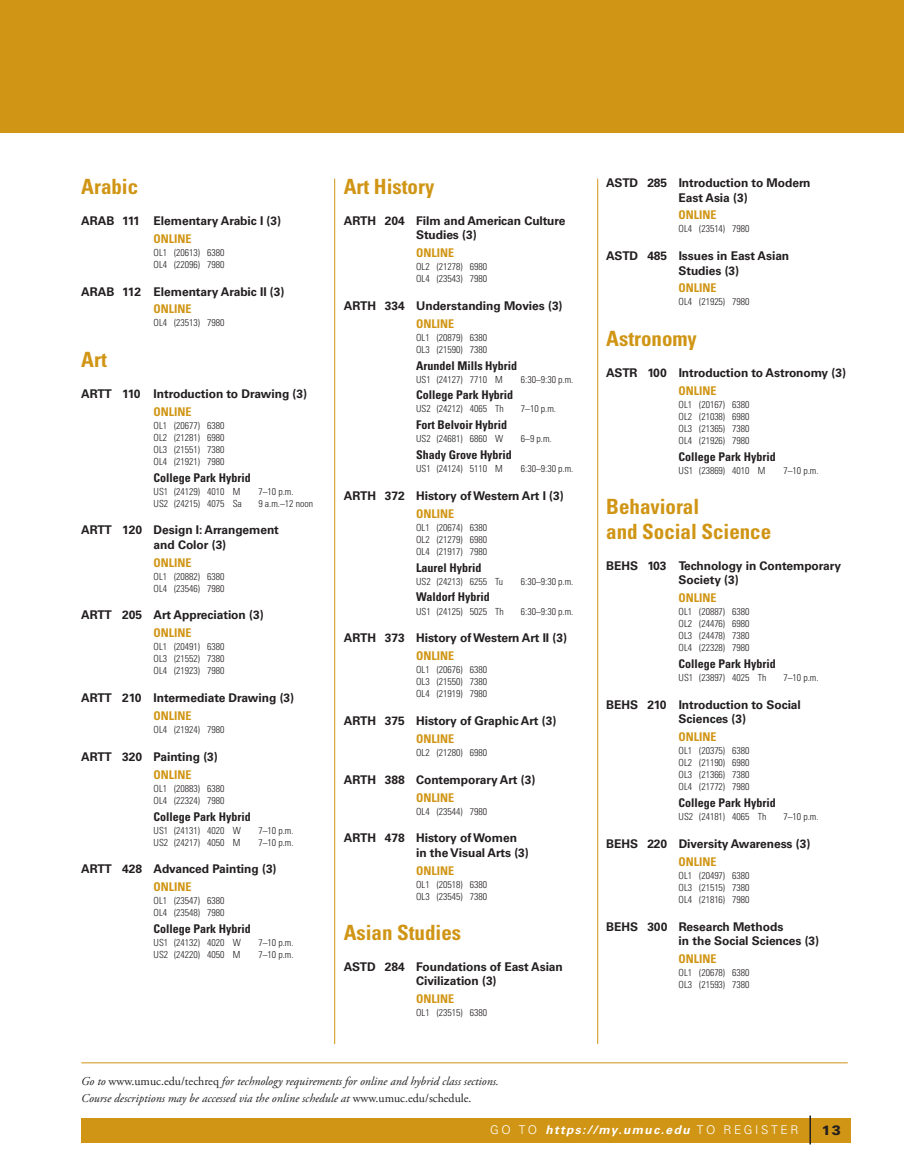
<style>
.page{position:relative;width:904px;height:1176px;background:#fff}
.page>*{position:absolute;margin:0;border:0;box-sizing:border-box;transform-origin:0 0}
.t1{font:700 condensed 21px/25.2px "Univers LT Std";color:#d09514}
.t2{font:900 13.5px "Univers LT Std";color:#231f20}
.t3{font:700 12px/14.2px "Univers LT Std";letter-spacing:-.005em;color:#231f20}
.t4{font:700 condensed 12px "Univers LT Std";color:#231f20}
.t5{font:italic 12px/17.7px "Adobe Garamond Pro";color:#231f20}
.t6{font:700 condensed 12px "Univers LT Std";color:#d09514}
.t7{font:italic 700 12px "Univers LT Std";letter-spacing:.115em;color:#fff}
.t8{font:300 condensed 9.75px/12px "Univers LT Std";color:#231f20}
.s1{font-style:normal}
.s2{font-weight:300;font-style:normal}
</style>
<div class="page">
<div style="left:0;top:0;width:904px;height:133px;background:#d09514"></div>
<div style="left:81px;top:1117px;width:770px;height:24px;background:#d09514"></div>
<hr style="left:809px;top:1115px;width:2px;height:29px;background:#231f20">
<hr style="left:81px;top:1062px;width:767px;height:1px;background:#d09514">
<hr style="left:334px;top:178px;width:1px;height:865px;background:#d09514">
<hr style="left:597px;top:178px;width:1px;height:865px;background:#d09514">
<h1 class="t1" style="left:81px;top:175px;width:58px">Arabic</h1>
<p class="t3" style="left:81px;top:214px;width:201px">ARAB 111 Elementary Arabic I (3)</p>
<p class="t6" style="left:154px;top:234px;width:39px">ONLINE</p>
<p class="t8" style="left:154px;top:247px;width:72px">OL1 (20613) 6380<br>OL4 (22096) 7980</p>
<p class="t3" style="left:81px;top:285px;width:205px">ARAB 112 Elementary Arabic II (3)</p>
<p class="t6" style="left:154px;top:304px;width:39px">ONLINE</p>
<p class="t8" style="left:154px;top:317px;width:72px">OL4 (23513) 7980</p>
<h1 class="t1" style="left:81px;top:348px;width:27px">Art</h1>
<p class="t3" style="left:81px;top:387px;width:227px">ARTT 110 Introduction to Drawing (3)</p>
<p class="t6" style="left:154px;top:406px;width:39px">ONLINE</p>
<p class="t8" style="left:154px;top:420px;width:72px;text-align:justify">OL1 (20677) 6380<br>OL2 (21281) 6980<br>OL3 (21551) 7380<br>OL4 (21921) 7980</p>
<p class="t4" style="left:154px;top:472px;width:99px">College Park Hybrid</p>
<p class="t8" style="left:154px;top:485px;width:88px">US1 (24129) 4010 M</p>
<p class="t8" style="left:258px;top:485px;width:37px">7–10 p.m.</p>
<p class="t8" style="left:154px;top:497px;width:90px">US2 (24215) 4075 Sa</p>
<p class="t8" style="left:258px;top:497px;width:56px">9 a.m.–12 noon</p>
<p class="t3" style="left:154px;top:523px;width:127px;text-indent:-72px">ARTT 120 Design I: Arrangement and Color (3)</p>
<p class="t6" style="left:154px;top:557px;width:39px">ONLINE</p>
<p class="t8" style="left:154px;top:570px;width:72px">OL1 (20882) 6380<br>OL4 (23546) 7980</p>
<p class="t3" style="left:81px;top:608px;width:184px">ARTT 205 Art Appreciation (3)</p>
<p class="t6" style="left:154px;top:628px;width:39px">ONLINE</p>
<p class="t8" style="left:154px;top:641px;width:72px;text-align:justify">OL1 (20491) 6380<br>OL3 (21552) 7380<br>OL4 (21923) 7980</p>
<p class="t3" style="left:81px;top:691px;width:214px">ARTT 210 Intermediate Drawing (3)</p>
<p class="t6" style="left:154px;top:710px;width:39px">ONLINE</p>
<p class="t8" style="left:154px;top:724px;width:72px">OL4 (21924) 7980</p>
<p class="t3" style="left:81px;top:750px;width:138px">ARTT 320 Painting (3)</p>
<p class="t6" style="left:154px;top:769px;width:39px">ONLINE</p>
<p class="t8" style="left:154px;top:782px;width:72px">OL1 (20883) 6380<br>OL4 (22324) 7980</p>
<p class="t4" style="left:154px;top:811px;width:99px">College Park Hybrid</p>
<p class="t8" style="left:154px;top:824px;width:89px">US1 (24131) 4020 W</p>
<p class="t8" style="left:258px;top:824px;width:37px">7–10 p.m.</p>
<p class="t8" style="left:154px;top:836px;width:88px">US2 (24217) 4050 M</p>
<p class="t8" style="left:258px;top:836px;width:37px">7–10 p.m.</p>
<p class="t3" style="left:81px;top:862px;width:197px">ARTT 428 Advanced Painting (3)</p>
<p class="t6" style="left:154px;top:882px;width:39px">ONLINE</p>
<p class="t8" style="left:154px;top:895px;width:72px">OL1 (23547) 6380<br>OL4 (23548) 7980</p>
<p class="t4" style="left:154px;top:923px;width:99px">College Park Hybrid</p>
<p class="t8" style="left:154px;top:937px;width:89px">US1 (24132) 4020 W</p>
<p class="t8" style="left:258px;top:937px;width:37px">7–10 p.m.</p>
<p class="t8" style="left:154px;top:949px;width:88px">US2 (24220) 4050 M</p>
<p class="t8" style="left:258px;top:949px;width:37px">7–10 p.m.</p>
<h1 class="t1" style="left:344px;top:175px;width:92px">Art History</h1>
<p class="t3" style="left:416px;top:214px;width:151px;text-indent:-72px">ARTH 204 Film and American Culture<br>Studies (3)</p>
<p class="t6" style="left:416px;top:248px;width:39px">ONLINE</p>
<p class="t8" style="left:416px;top:261px;width:72px">OL2 (21278) 6980<br>OL4 (23543) 7980</p>
<p class="t3" style="left:344px;top:299px;width:220px">ARTH 334 Understanding Movies (3)</p>
<p class="t6" style="left:416px;top:318px;width:39px">ONLINE</p>
<p class="t8" style="left:416px;top:332px;width:72px">OL1 (20879) 6380<br>OL3 (21590) 7380</p>
<p class="t4" style="left:416px;top:360px;width:103px">Arundel Mills Hybrid</p>
<p class="t8" style="left:416px;top:374px;width:88px">US1 (24127) 7710 M</p>
<p class="t8" style="left:521px;top:374px;width:54px">6:30–9:30 p.m.</p>
<p class="t4" style="left:416px;top:390px;width:99px">College Park Hybrid</p>
<p class="t8" style="left:416px;top:403px;width:89px">US2 (24212) 4065 Th</p>
<p class="t8" style="left:521px;top:403px;width:37px">7–10 p.m.</p>
<p class="t4" style="left:416px;top:420px;width:93px">Fort Belvoir Hybrid</p>
<p class="t8" style="left:416px;top:433px;width:89px">US2 (24681) 6860 W</p>
<p class="t8" style="left:521px;top:433px;width:32px">6–9 p.m.</p>
<p class="t4" style="left:416px;top:450px;width:97px">Shady Grove Hybrid</p>
<p class="t8" style="left:416px;top:463px;width:88px">US1 (24124) 5110 M</p>
<p class="t8" style="left:521px;top:463px;width:54px">6:30–9:30 p.m.</p>
<p class="t3" style="left:344px;top:489px;width:221px">ARTH 372 History of Western Art I (3)</p>
<p class="t6" style="left:416px;top:508px;width:39px">ONLINE</p>
<p class="t8" style="left:416px;top:522px;width:72px;text-align:justify">OL1 (20674) 6380<br>OL2 (21279) 6980<br>OL4 (21917) 7980</p>
<p class="t4" style="left:416px;top:562px;width:67px">Laurel Hybrid</p>
<p class="t8" style="left:416px;top:575px;width:89px">US2 (24213) 6255 Tu</p>
<p class="t8" style="left:521px;top:575px;width:54px">6:30–9:30 p.m.</p>
<p class="t4" style="left:416px;top:592px;width:75px">Waldorf Hybrid</p>
<p class="t8" style="left:416px;top:605px;width:89px">US1 (24125) 5025 Th</p>
<p class="t8" style="left:521px;top:605px;width:54px">6:30–9:30 p.m.</p>
<p class="t3" style="left:344px;top:631px;width:225px">ARTH 373 History of Western Art II (3)</p>
<p class="t6" style="left:416px;top:651px;width:39px">ONLINE</p>
<p class="t8" style="left:416px;top:664px;width:72px;text-align:justify">OL1 (20676) 6380<br>OL3 (21550) 7380<br>OL4 (21919) 7980</p>
<p class="t3" style="left:344px;top:714px;width:214px">ARTH 375 History of Graphic Art (3)</p>
<p class="t6" style="left:416px;top:733px;width:39px">ONLINE</p>
<p class="t8" style="left:416px;top:747px;width:72px">OL2 (21280) 6980</p>
<p class="t3" style="left:344px;top:773px;width:193px">ARTH 388 Contemporary Art (3)</p>
<p class="t6" style="left:416px;top:792px;width:39px">ONLINE</p>
<p class="t8" style="left:416px;top:805px;width:72px">OL4 (23544) 7980</p>
<p class="t3" style="left:416px;top:831px;width:114px;text-indent:-72px">ARTH 478 History of Women in the Visual Arts (3)</p>
<p class="t6" style="left:416px;top:865px;width:39px">ONLINE</p>
<p class="t8" style="left:416px;top:878px;width:72px">OL1 (20518) 6380<br>OL3 (23545) 7380</p>
<h1 class="t1" style="left:344px;top:921px;width:119px">Asian Studies</h1>
<p class="t3" style="left:344px;top:960px;width:221px;text-align:center">ASTD 284 Foundations of East Asian<br>Civilization (3)</p>
<p class="t6" style="left:416px;top:993px;width:39px">ONLINE</p>
<p class="t8" style="left:416px;top:1007px;width:72px">OL1 (23515) 6380</p>
<p class="t5" style="left:81px;top:1072px;width:419px">Go to <span class="s1">www.umuc.edu/techreq</span> for technology requirements for online and hybrid class sections.<br>Course descriptions may be accessed via the online schedule at <span class="s1">www.umuc.edu/schedule.</span></p>
<p class="t3" style="left:679px;top:177px;width:133px;text-indent:-72px">ASTD 285 Introduction to Modern<br>East Asia (3)</p>
<p class="t6" style="left:679px;top:210px;width:39px">ONLINE</p>
<p class="t8" style="left:679px;top:224px;width:72px">OL4 (23514) 7980</p>
<p class="t3" style="left:679px;top:250px;width:112px;text-indent:-72px">ASTD 485 Issues in East Asian<br>Studies (3)</p>
<p class="t6" style="left:679px;top:283px;width:39px">ONLINE</p>
<p class="t8" style="left:679px;top:296px;width:72px">OL4 (21925) 7980</p>
<h1 class="t1" style="left:606px;top:327px;width:92px">Astronomy</h1>
<p class="t3" style="left:606px;top:366px;width:241px">ASTR 100 Introduction to Astronomy (3)</p>
<p class="t6" style="left:679px;top:385px;width:39px">ONLINE</p>
<p class="t8" style="left:679px;top:399px;width:72px;text-align:justify">OL1 (20167) 6380<br>OL2 (21038) 6980<br>OL3 (21365) 7380<br>OL4 (21926) 7980</p>
<p class="t4" style="left:679px;top:451px;width:99px">College Park Hybrid</p>
<p class="t8" style="left:679px;top:464px;width:88px">US1 (23869) 4010 M</p>
<p class="t8" style="left:783px;top:464px;width:37px">7–10 p.m.</p>
<h1 class="t1" style="left:606px;top:495px;width:166px">Behavioral<br>and Social Science</h1>
<p class="t3" style="left:679px;top:559px;width:164px;text-indent:-72px">BEHS 103 Technology in Contemporary<br>Society (3)</p>
<p class="t6" style="left:679px;top:593px;width:39px">ONLINE</p>
<p class="t8" style="left:679px;top:606px;width:72px;text-align:justify">OL1 (20887) 6380<br>OL2 (24476) 6980<br>OL3 (24478) 7380<br>OL4 (22328) 7980</p>
<p class="t4" style="left:679px;top:659px;width:99px">College Park Hybrid</p>
<p class="t8" style="left:679px;top:672px;width:89px">US1 (23897) 4025 Th</p>
<p class="t8" style="left:783px;top:672px;width:37px">7–10 p.m.</p>
<p class="t3" style="left:679px;top:698px;width:124px;text-indent:-72px">BEHS 210 Introduction to Social<br>Sciences (3)</p>
<p class="t6" style="left:679px;top:732px;width:39px">ONLINE</p>
<p class="t8" style="left:679px;top:745px;width:72px;text-align:justify">OL1 (20375) 6380<br>OL2 (21190) 6980<br>OL3 (21366) 7380<br>OL4 (21772) 7980</p>
<p class="t4" style="left:679px;top:797px;width:99px">College Park Hybrid</p>
<p class="t8" style="left:679px;top:811px;width:89px">US2 (24181) 4065 Th</p>
<p class="t8" style="left:783px;top:811px;width:37px">7–10 p.m.</p>
<p class="t3" style="left:606px;top:837px;width:206px">BEHS 220 Diversity Awareness (3)</p>
<p class="t6" style="left:679px;top:856px;width:39px">ONLINE</p>
<p class="t8" style="left:679px;top:869px;width:72px;text-align:justify">OL1 (20497) 6380<br>OL3 (21515) 7380<br>OL4 (21816) 7980</p>
<p class="t3" style="left:679px;top:919px;width:142px;text-indent:-72px">BEHS 300 Research Methods<br>in the Social Sciences (3)</p>
<p class="t6" style="left:679px;top:953px;width:39px">ONLINE</p>
<p class="t8" style="left:679px;top:966px;width:72px">OL1 (20678) 6380<br>OL3 (21593) 7380</p>
<p class="t7" style="left:490px;top:1125px;width:310px"><span class="s2">GO TO</span> https://my.umuc.edu <span class="s2">TO REGISTER</span></p>
<h2 class="t2" style="left:822px;top:1124px;width:21px">13</h2>
</div>
